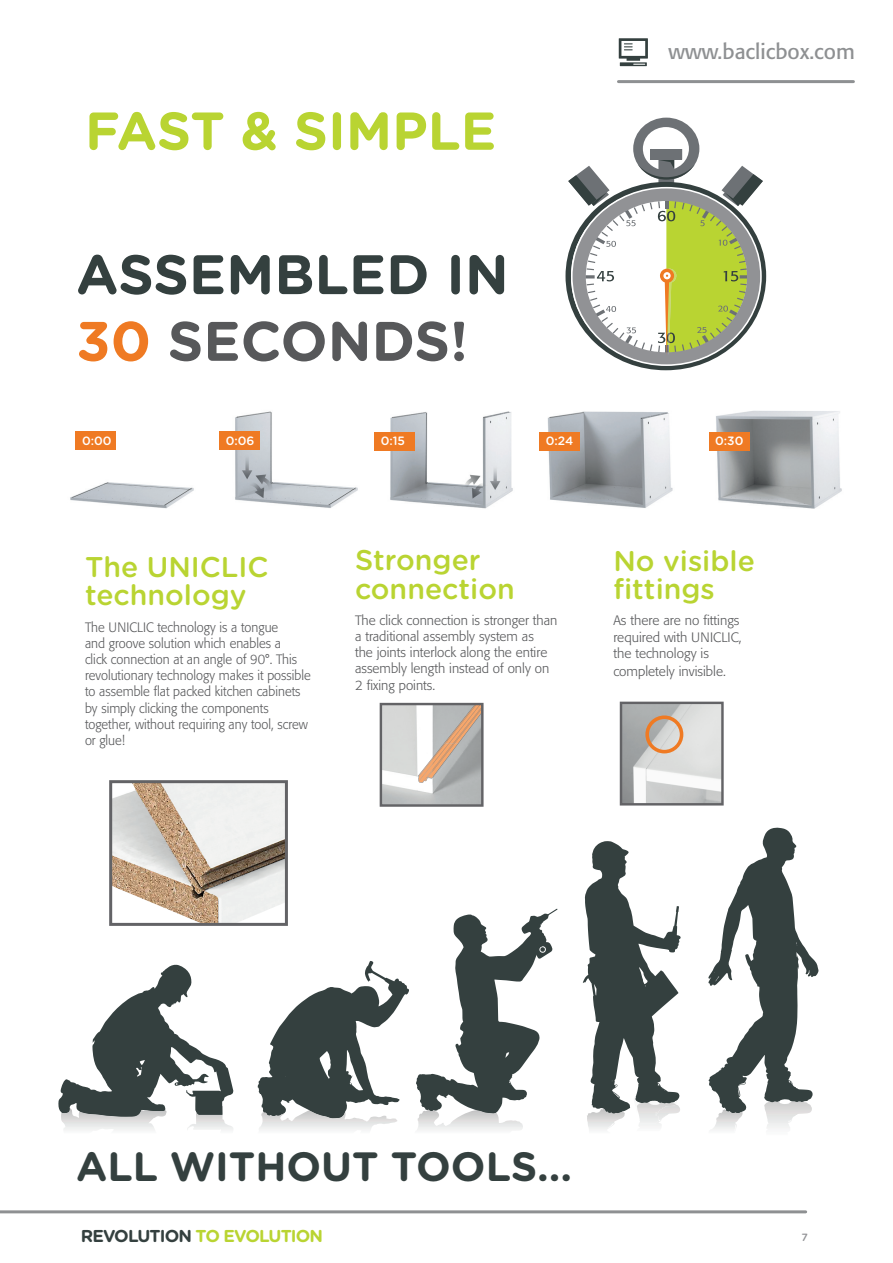
<style>
.page{position:relative;width:893px;height:1263px;background:#fff}
.page>*{position:absolute;margin:0;border:0;box-sizing:border-box;transform-origin:0 0}
.t1{font:700 55.5px/66.6px "Gotham Rounded";color:#34403f}
.t2{font:700 53.25px "Gotham Rounded";color:#b9d432}
.t3{font:700 40.95px "Gotham Rounded";color:#34403f}
.t4{font:500 28.5px/28.5px "Gotham Rounded";color:#b9d432}
.t5{font:21px "Formata";color:#8e9092}
.t6{font:700 17.25px "Gotham Rounded";letter-spacing:-.05em;color:#b9d432}
.t7{font:300 13.5px/16.2px "Formata";color:#57585a;scale:.95 1}
.t8{font:300 13.5px/16.2px "Formata";color:#57585a}
.t9{font:500 12px "Gotham Rounded";color:#fff}
.t10{font:500 10.5px "Gotham Rounded";color:#919295}
.s1{color:#ef7a23}
.s2{color:#57585a}
.s3{color:#34403f}
</style>
<div class="page">
<img style="left:709px;top:410px;width:133px;height:99px">
<img style="left:539px;top:411px;width:134px;height:97px">
<div style="left:539px;top:432px;width:41px;height:18px;background:#ef7a23"></div>
<div style="left:709px;top:432px;width:40px;height:18px;background:#ef7a23"></div>
<img style="left:375px;top:411px;width:138px;height:98px">
<div style="left:374px;top:432px;width:41px;height:18px;background:#ef7a23"></div>
<img style="left:70px;top:431px;width:124px;height:78px">
<img style="left:235px;top:411px;width:123px;height:97px">
<div style="left:76px;top:431px;width:40px;height:19px;background:#ef7a23"></div>
<div style="left:219px;top:431px;width:41px;height:19px;background:#ef7a23"></div>
<img style="left:113px;top:784px;width:171px;height:138px">
<div style="left:109px;top:780px;width:179px;height:146px;border:3px solid #636366"></div>
<svg style="left:565px;top:118px;width:201px;height:252px"></svg>
<hr style="left:620px;top:62px;width:27px;height:4px;background:#34403f">
<svg style="left:619px;top:38px;width:29px;height:27px"></svg>
<hr style="left:618px;top:80px;width:235px;height:3px;background:#8e9092">
<hr style="left:0;top:1210px;width:806px;height:3px;background:#8e9092">
<svg style="left:258px;top:961px;width:151px;height:149px"></svg>
<svg style="left:708px;top:828px;width:110px;height:285px"></svg>
<svg style="left:58px;top:964px;width:176px;height:148px"></svg>
<svg style="left:416px;top:909px;width:141px;height:201px"></svg>
<img style="left:259px;top:1110px;width:138px;height:20px">
<img style="left:263px;top:1105px;width:82px;height:13px">
<img style="left:417px;top:1110px;width:106px;height:20px">
<img style="left:429px;top:1107px;width:67px;height:6px">
<img style="left:61px;top:1108px;width:106px;height:22px">
<img style="left:62px;top:1105px;width:103px;height:12px">
<img style="left:187px;top:1106px;width:47px;height:24px">
<img style="left:196px;top:1106px;width:26px;height:9px">
<svg style="left:583px;top:841px;width:98px;height:289px"></svg>
<img style="left:708px;top:1109px;width:34px;height:21px">
<img style="left:726px;top:1108px;width:16px;height:5px">
<img style="left:764px;top:1101px;width:48px;height:27px">
<img style="left:770px;top:1101px;width:33px;height:1px">
<img style="left:623px;top:705px;width:98px;height:97px">
<div style="left:620px;top:702px;width:104px;height:103px;border:2px solid #636366"></div>
<div style="left:645px;top:715px;width:38px;height:38px;border:4px solid #ef7a23;border-radius:50%"></div>
<img style="left:383px;top:706px;width:98px;height:98px">
<img style="left:418px;top:744px;width:32px;height:39px">
<img style="left:458px;top:743px;width:23px;height:1px">
<img style="left:449px;top:777px;width:4px;height:4px">
<img style="left:480px;top:709px;width:1px;height:34px">
<img style="left:449px;top:755px;width:6px;height:22px">
<img style="left:447px;top:706px;width:2px;height:29px">
<img style="left:419px;top:741px;width:24px;height:2px">
<img style="left:449px;top:706px;width:31px;height:37px">
<img style="left:419px;top:743px;width:30px;height:38px">
<svg style="left:443px;top:735px;width:15px;height:20px"></svg>
<svg style="left:475px;top:706px;width:6px;height:3px"></svg>
<div style="left:380px;top:703px;width:104px;height:104px;border:2px solid #636366"></div>
<h2 class="t2" style="left:85px;top:92px;width:413px">FAST &amp; SIMPLE</h2>
<h1 class="t1" style="left:76px;top:239px;width:434px">ASSEMBLED IN<br><span class="s1">30</span> <span class="s2">SECONDS!</span></h1>
<h3 class="t5" style="left:669px;top:39px;width:188px">www.baclicbox.com</h3>
<p class="t9" style="left:82px;top:432px;width:31px">0:00</p>
<p class="t9" style="left:226px;top:432px;width:30px">0:06</p>
<p class="t9" style="left:381px;top:433px;width:26px">0:15</p>
<p class="t9" style="left:546px;top:433px;width:29px">0:24</p>
<p class="t9" style="left:715px;top:433px;width:30px">0:30</p>
<h3 class="t4" style="left:85px;top:551px;width:185px">The UNICLIC technology</h3>
<p class="t7" style="left:85px;top:619px;width:239px">The UNICLIC technology is a tongue<br>and groove solution which enables a<br>click connection at an angle of 90°. This revolutionary technology makes it possible to assemble flat packed kitchen cabinets by simply clicking the components together, without requiring any tool, screw or glue!</p>
<h3 class="t4" style="left:355px;top:545px;width:161px">Stronger connection</h3>
<p class="t8" style="left:355px;top:612px;width:204px">The click connection is stronger than a traditional assembly system as<br>the joints interlock along the entire assembly length instead of only on<br>2 fixing points.</p>
<h3 class="t4" style="left:613px;top:545px;width:143px">No visible fittings</h3>
<p class="t8" style="left:613px;top:613px;width:130px">As there are no fittings required with UNICLIC, the technology is</p>
<p class="t8" style="left:613px;top:663px;width:114px">completely invisible.</p>
<h3 class="t3" style="left:76px;top:1136px;width:498px">ALL WITHOUT TOOLS...</h3>
<p class="t6" style="left:81px;top:1223px;width:244px"><span class="s3">REVOLUTION</span> TO EVOLUTION</p>
<p class="t10" style="left:802px;top:1230px;width:8px">7</p>
</div>
